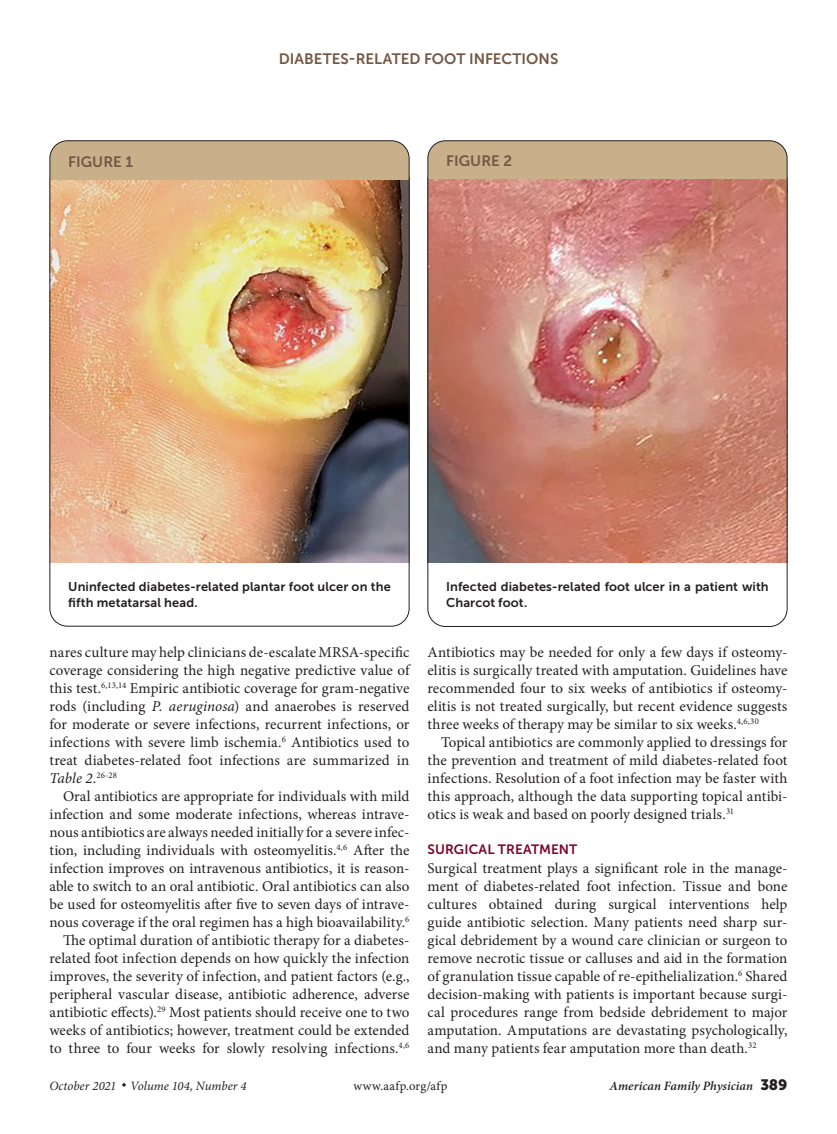
<style>
.page{position:relative;width:837px;height:1134px;background:#fff}
.page>*{position:absolute;margin:0;border:0;box-sizing:border-box;transform-origin:0 0}
.body_text{font:15px/18px "Minion Pro";letter-spacing:.005em;color:#231f20;text-align:justify}
.body_noindent{font:15px/18px "Minion Pro";letter-spacing:.005em;color:#231f20;text-align:justify}
.figure{font:15px "Museo Sans 700";color:#745844}
.head2{font:13.5px "Museo Sans 700";letter-spacing:.005em;color:#7d0626}
.fig_legend_no_rule{font:12.75px/15.3px "Museo Sans 700";letter-spacing:.01em;color:#231f20}
.t1{font:italic 12.75px "Minion Pro";color:#231f20}
.t2{font:italic 600 12.75px "Minion Pro";letter-spacing:.005em;color:#231f20}
.t3{font:12.75px "Minion Pro";letter-spacing:.03em;color:#231f20}
.s1{font-style:italic}
.s2{font-family:"Museo Sans 900";font-weight:400;font-style:normal;font-size:15px}
</style>
<div class="page">
<img style="left:52px;top:180px;width:356px;height:382px">
<img style="left:430px;top:179px;width:356px;height:383px">
<div style="left:428px;top:141px;width:359px;height:38px;background:#c8b08b"></div>
<div style="left:50px;top:141px;width:359px;height:39px;background:#c8b08b"></div>
<p class="figure" style="left:68px;top:154px;width:66px">FIGURE 1</p>
<p class="figure" style="left:279px;top:50px;width:281px">DIABETES-RELATED FOOT INFECTIONS</p>
<p class="figure" style="left:446px;top:152px;width:67px">FIGURE 2</p>
<p class="fig_legend_no_rule" style="left:68px;top:579px;width:324px">Uninfected diabetes-related plantar foot ulcer on the fifth metatarsal head.</p>
<p class="body_noindent" style="left:50px;top:643px;width:362px">nares culture may help clinicians de-escalate MRSA-specific coverage considering the high negative predictive value of this test.<sup>6,13,14</sup> Empiric antibiotic coverage for gram-negative rods (including <span class="s1">P. aeruginosa</span>) and anaerobes is reserved for moderate or severe infections, recurrent infections, or infections with severe limb ischemia.<sup>6</sup> Antibiotics used to treat diabetes-related foot infections are summarized in <span class="s1">Table 2</span>.<sup>26-28</sup></p>
<p class="body_text" style="left:50px;top:787px;width:362px;text-indent:14px">Oral antibiotics are appropriate for individuals with mild infection and some moderate infections, whereas intrave&shy;nous antibiotics are always needed initially for a severe infec&shy;tion, including individuals with osteomyelitis.<sup>4,6</sup> After the infection improves on intravenous antibiotics, it is reason&shy;able to switch to an oral antibiotic. Oral antibiotics can also be used for osteomyelitis after five to seven days of intrave&shy;nous coverage if the oral regimen has a high bioavailability.<sup>6</sup></p>
<p class="body_text" style="left:50px;top:931px;width:362px;text-indent:14px">The optimal duration of antibiotic therapy for a diabetes&shy;related foot infection depends on how quickly the infection improves, the severity of infection, and patient factors (e.g., peripheral vascular disease, antibiotic adherence, adverse antibiotic effects).<sup>29</sup> Most patients should receive one to two weeks of antibiotics; however, treatment could be extended to three to four weeks for slowly resolving infections.<sup>4,6</sup></p>
<p class="fig_legend_no_rule" style="left:446px;top:579px;width:324px">Infected diabetes-related foot ulcer in a patient with<br>Charcot foot.</p>
<p class="body_text" style="left:428px;top:643px;width:362px">Antibiotics may be needed for only a few days if osteomy&shy;elitis is surgically treated with amputation. Guidelines have recommended four to six weeks of antibiotics if osteomy&shy;elitis is not treated surgically, but recent evidence suggests three weeks of therapy may be similar to six weeks.<sup>4,6,30</sup></p>
<p class="body_text" style="left:428px;top:733px;width:362px;text-indent:14px">Topical antibiotics are commonly applied to dressings for the prevention and treatment of mild diabetes-related foot infections. Resolution of a foot infection may be faster with this approach, although the data supporting topical antibi&shy;otics is weak and based on poorly designed trials.<sup>31</sup></p>
<p class="head2" style="left:428px;top:841px;width:151px">SURGICAL TREATMENT</p>
<p class="body_noindent" style="left:428px;top:859px;width:362px">Surgical treatment plays a significant role in the manage&shy;ment of diabetes-related foot infection. Tissue and bone cultures obtained during surgical interventions help guide antibiotic selection. Many patients need sharp sur&shy;gical debridement by a wound care clinician or surgeon to remove necrotic tissue or calluses and aid in the formation of granulation tissue capable of re-epithelialization.<sup>6</sup> Shared decision-making with patients is important because surgi&shy;cal procedures range from bedside debridement to major amputation. Amputations are devastating psychologically, and many patients fear amputation more than death.<sup>32</sup></p>
<p class="t1" style="left:50px;top:1078px;width:199px">October 2021 ◆ Volume 104, Number 4</p>
<p class="t3" style="left:353px;top:1078px;width:96px">www.aafp.org/afp</p>
<p class="t2" style="left:610px;top:1077px;width:179px">American Family Physician <span class="s2">389</span></p>
</div>
